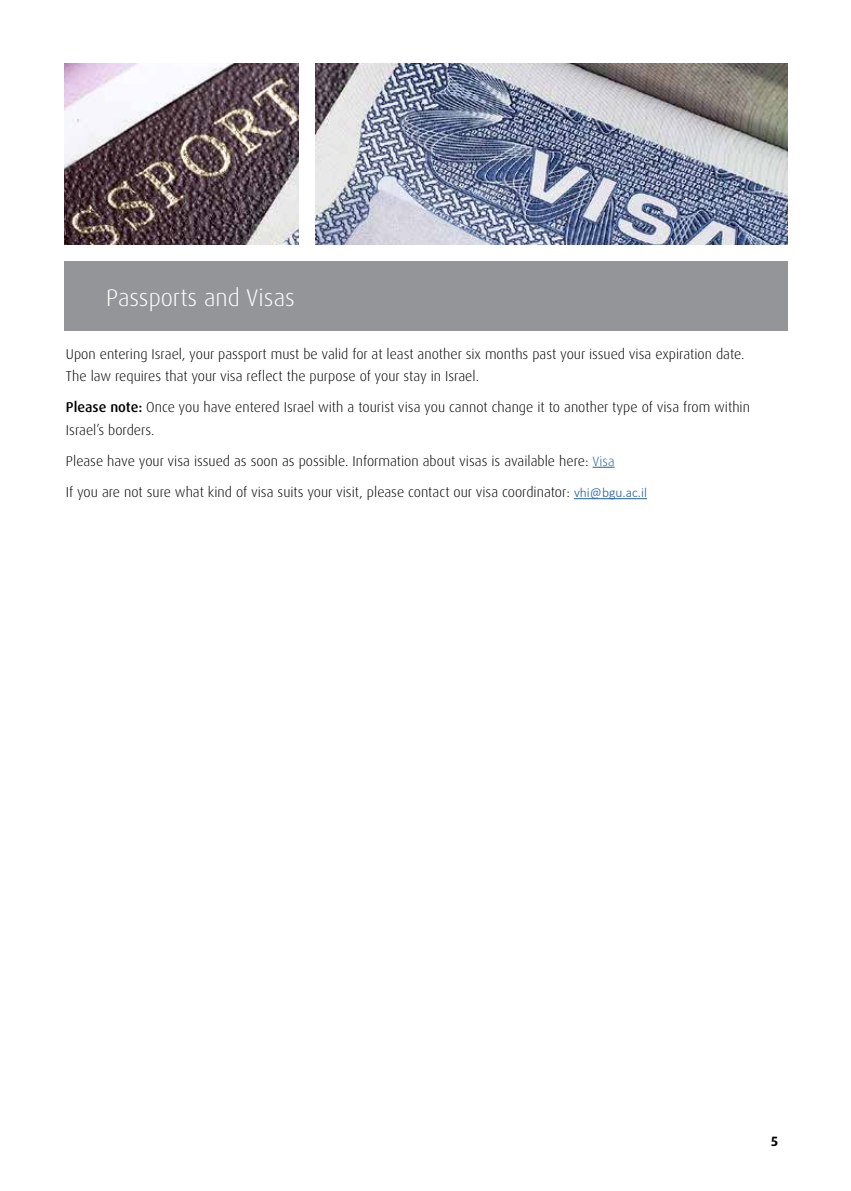
<style>
.page{position:relative;width:851px;height:1191px;background:#fff}
.page>*{position:absolute;margin:0;border:0;box-sizing:border-box;transform-origin:0 0}
.t1{font:300 24px "Dax OT";color:#fff}
.t2{font:300 14.25px/22.5px "Dax OT";color:#000}
.t3{font:700 13.5px "Dax OT";color:#000}
.s1{font-weight:500}
.s2{font-size:13.5px;color:#215e9e}
.s3{font-family:"Calibri";font-size:13.5px;color:#215e9e}
</style>
<div class="page">
<svg style="left:592px;top:467px;width:22px;height:1px"></svg>
<hr style="left:574px;top:498px;width:73px;height:1px;background:#215e9e">
<img style="left:64px;top:64px;width:234px;height:180px">
<div style="left:64px;top:261px;width:723px;height:70px;background:#939598"></div>
<img style="left:315px;top:64px;width:472px;height:180px">
<h1 class="t1" style="left:106px;top:282px;width:190px">Passports and Visas</h1>
<p class="t2" style="left:66px;top:343px;width:680px">Upon entering Israel, your passport must be valid for at least another six months past your issued visa expiration date.<br>The law requires that your visa reflect the purpose of your stay in Israel.</p>
<p class="t2" style="left:66px;top:396px;width:685px"><span class="s1">Please note:</span> Once you have entered Israel with a tourist visa you cannot change it to another type of visa from within<br>Israel’s borders.</p>
<p class="t2" style="left:66px;top:445px;width:582px;line-height:31px">Please have your visa issued as soon as possible. Information about visas is available here: <span class="s2">Visa<br></span>If you are not sure what kind of visa suits your visit, please contact our visa coordinator: <span class="s3">vhi@bgu.ac.il</span></p>
<p class="t3" style="left:771px;top:1132px;width:9px">5</p>
</div>
